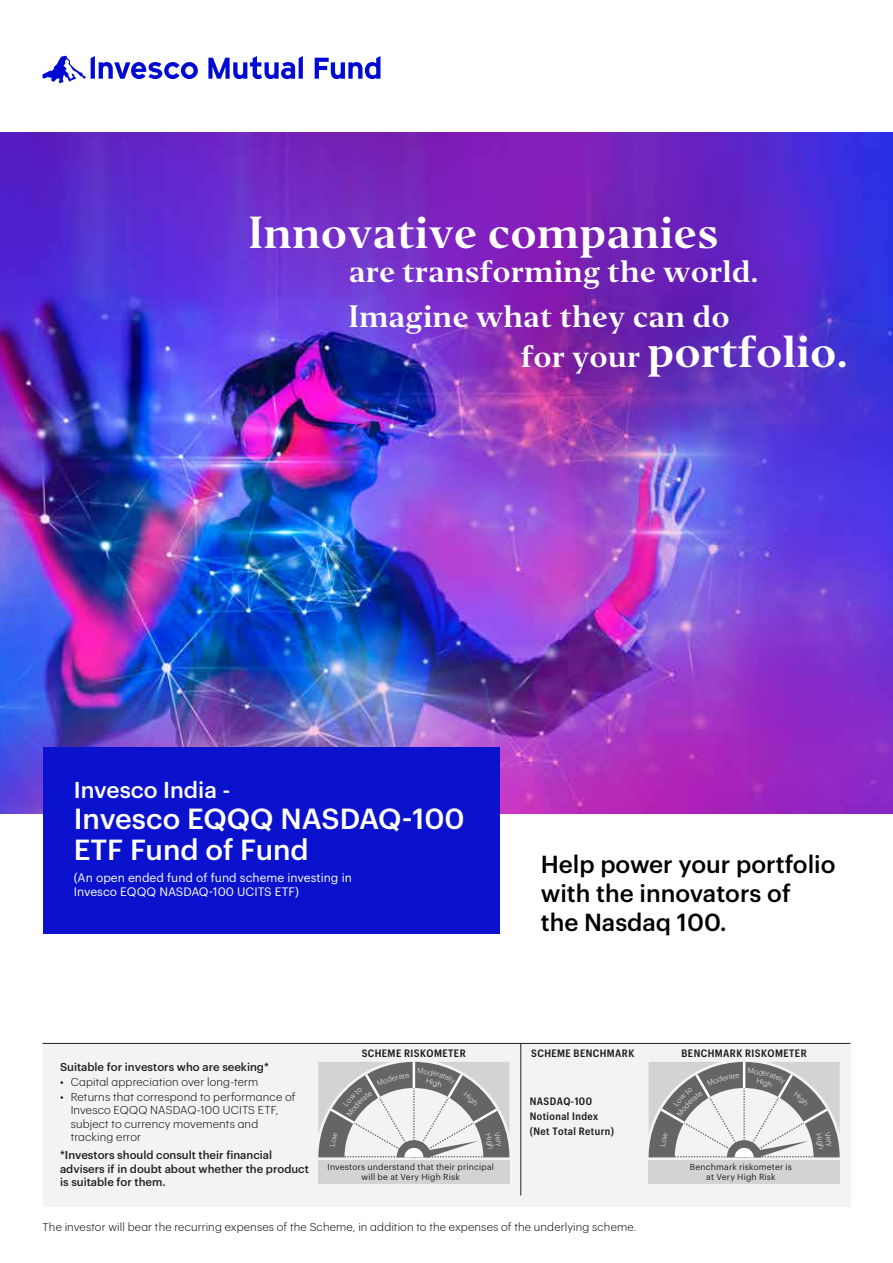
<style>
.page{position:relative;width:893px;height:1263px;background:#fff}
.page>*{position:absolute;margin:0;border:0;box-sizing:border-box;transform-origin:0 0}
.t1{font:700 41.85px "Editor";color:#fff}
.t2{font:700 28.95px/44.2px "Editor";color:#fff}
.t3{font:500 28.5px/31px "Graphik";color:#fff}
.t4{font:500 24.15px/29px "Graphik";color:#000}
.t5{font:500 22.5px "Graphik";color:#fff}
.t6{font:12px/14.4px "Graphik";color:#fff}
.t7{font:300 11.25px/13.5px "Graphik";letter-spacing:.015em;color:#000}
.t8{font:500 11.25px/13.5px "Graphik";color:#231f20}
.t9{font:600 10.5px/15px "Graphik Compact";letter-spacing:.04em;color:#231f20}
.t10{font:8.55px/10.4px "Graphik";letter-spacing:.02em;color:#231f20;text-align:center}
.s1{font-size:28.95px}
</style>
<div class="page">
<img style="left:0;top:132px;width:893px;height:682px">
<div style="left:43px;top:1043px;width:807px;height:164px;background:#f3f3f3"></div>
<hr style="left:43px;top:1043px;width:807px;height:1px;background:#231f20">
<hr style="left:521px;top:1043px;width:1px;height:152px;background:#231f20">
<div style="left:318px;top:1160px;width:191px;height:24px;background:#d2d3d4"></div>
<div style="left:649px;top:1160px;width:191px;height:24px;background:#d2d3d4"></div>
<svg style="left:208px;top:56px;width:172px;height:23px"></svg>
<svg style="left:43px;top:56px;width:155px;height:27px"></svg>
<div style="left:43px;top:747px;width:456px;height:187px;background:#0a12cd"></div>
<svg style="left:318px;top:1062px;width:191px;height:96px"></svg>
<svg style="left:649px;top:1062px;width:191px;height:96px"></svg>
<h1 class="t1" style="left:248px;top:205px;width:472px">Innovative companies</h1>
<h2 class="t2" style="left:348px;top:250px;width:412px">are transforming the world.<br>Imagine what they can do</h2>
<h1 class="t1" style="left:521px;top:324px;width:328px"><span class="s1">for your</span> portfolio.</h1>
<h3 class="t5" style="left:74px;top:773px;width:158px">Invesco India -</h3>
<h3 class="t3" style="left:74px;top:801px;width:392px">Invesco EQQQ NASDAQ-100<br>ETF Fund of Fund</h3>
<p class="t6" style="left:74px;top:869px;width:280px">(An open ended fund of fund scheme investing in<br>Invesco EQQQ NASDAQ-100 UCITS ETF)</p>
<h3 class="t4" style="left:541px;top:847px;width:296px">Help power your portfolio with the innovators of<br>the Nasdaq 100.</h3>
<p class="t8" style="left:60px;top:1059px;width:210px">Suitable for investors who are seeking*</p>
<p class="t7" style="left:60px;top:1074px;width:200px">• Capital appreciation over long-term</p>
<p class="t7" style="left:71px;top:1089px;width:226px;text-indent:-11px">• Returns that correspond to performance of<br>Invesco EQQQ NASDAQ-100 UCITS ETF, subject to currency movements and tracking error</p>
<p class="t8" style="left:60px;top:1147px;width:250px">*Investors should consult their financial advisers if in doubt about whether the product is suitable for them.</p>
<p class="t9" style="left:362px;top:1045px;width:106px">SCHEME RISKOMETER</p>
<p class="t9" style="left:531px;top:1045px;width:105px">SCHEME BENCHMARK</p>
<p class="t9" style="left:682px;top:1045px;width:127px">BENCHMARK RISKOMETER</p>
<p class="t9" style="left:530px;top:1093px;width:86px">NASDAQ-100<br>Notional Index (Net Total Return)</p>
<p class="t10" style="left:327px;top:1161px;width:168px">Investors understand that their principal will be at Very High Risk</p>
<p class="t10" style="left:690px;top:1161px;width:104px">Benchmark riskometer is at Very High Risk</p>
<p class="t7" style="left:43px;top:1219px;width:595px">The investor will bear the recurring expenses of the Scheme, in addition to the expenses of the underlying scheme.</p>
</div>
